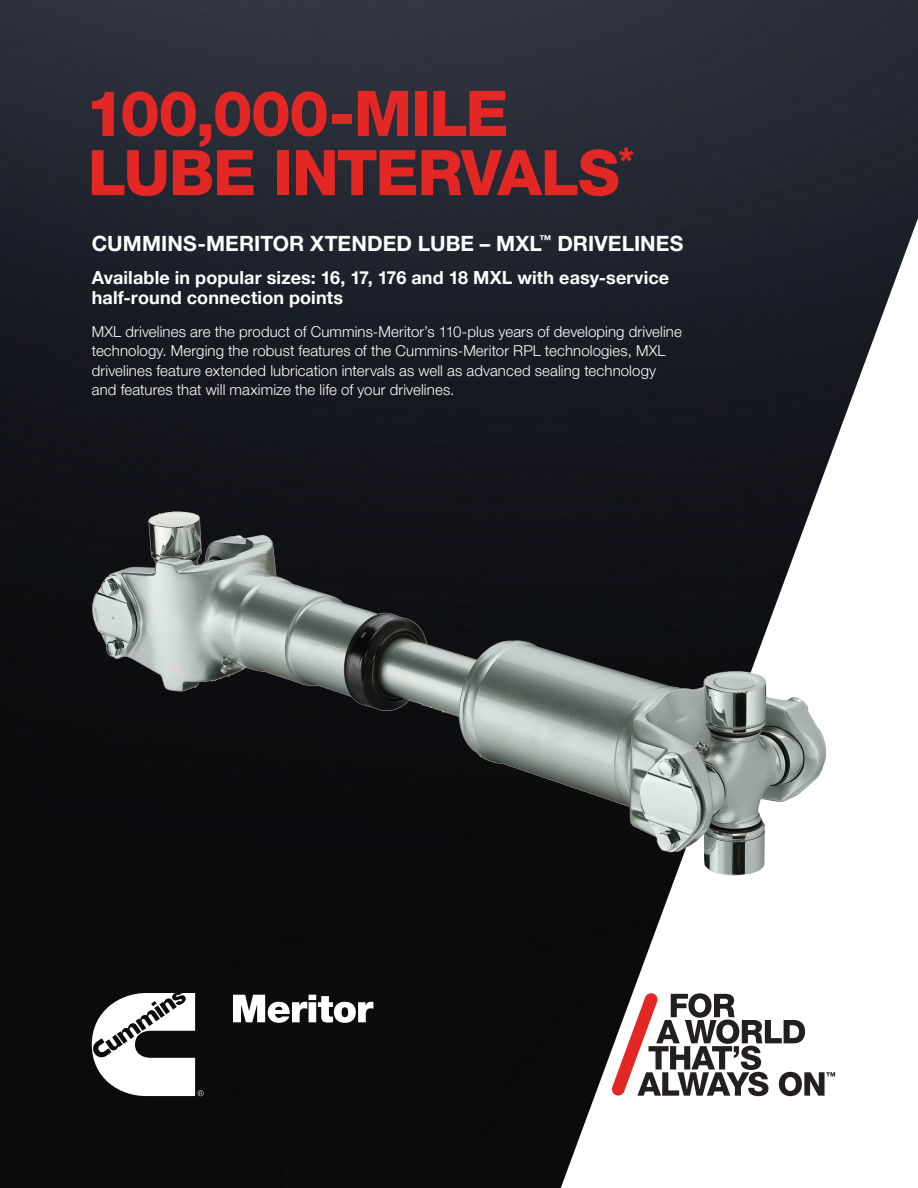
<style>
.page{position:relative;width:918px;height:1188px;background:#fff}
.page>*{position:absolute;margin:0;border:0;box-sizing:border-box;transform-origin:0 0}
.t1{font:800 63px/59.2px "Helvetica Neue LT Pro";letter-spacing:-.025em;color:#e22725}
.t2{font:700 21px "Helvetica Neue LT Pro";letter-spacing:.005em;color:#fff}
.t3{font:700 18px/19.5px "Helvetica Neue LT Pro";letter-spacing:.005em;color:#fff}
.t4{font:300 15px/19.5px "Helvetica Neue LT Pro";letter-spacing:.005em;color:#fff}
</style>
<div class="page">
<img style="left:0;top:0;width:918px;height:1188px">
<svg style="left:612px;top:993px;width:223px;height:103px"></svg>
<svg style="left:233px;top:995px;width:140px;height:28px"></svg>
<svg style="left:92px;top:993px;width:112px;height:103px"></svg>
<img style="left:76px;top:505px;width:771px;height:378px">
<h1 class="t1" style="left:85px;top:84px;width:551px">100,000-MILE<br>LUBE INTERVALS<sup>*</sup></h1>
<h2 class="t2" style="left:92px;top:231px;width:593px">CUMMINS-MERITOR XTENDED LUBE – MXL<sup>™</sup> DRIVELINES</h2>
<p class="t3" style="left:92px;top:268px;width:579px">Available in popular sizes: 16, 17, 176 and 18 MXL with easy-service half-round connection points</p>
<p class="t4" style="left:92px;top:321px;width:592px">MXL drivelines are the product of Cummins-Meritor’s 110-plus years of developing driveline technology. Merging the robust features of the Cummins-Meritor RPL technologies, MXL drivelines feature extended lubrication intervals as well as advanced sealing technology and features that will maximize the life of your drivelines.</p>
</div>
